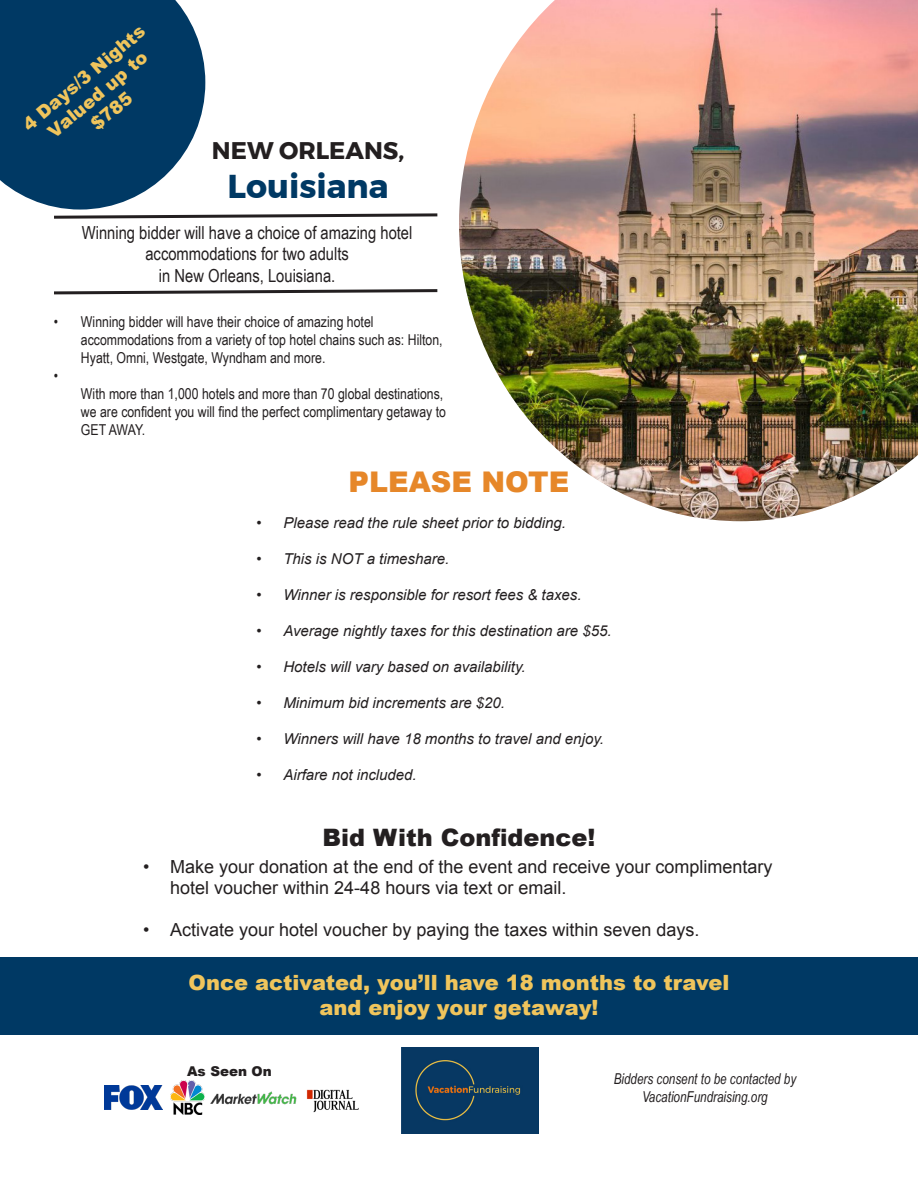
<style>
.page{position:relative;width:918px;height:1188px;background:#fff}
.page>*{position:absolute;margin:0;border:0;box-sizing:border-box;transform-origin:0 0}
.t1{font:700 33px "Montserrat";color:#003964}
.t2{font:900 28.5px "Arial";color:#e68729}
.t3{font:900 24px "Arial";color:#231f20}
.t4{font:700 24px "Montserrat";color:#231f20}
.t5{font:900 21px "Arial";color:#f0c55c}
.t6{font:18px/21px "Arial";color:#231f20}
.t7{font:18px/21.6px "Arial Narrow";color:#231f20;text-align:center}
.t8{font:900 18px "Arial";color:#f0c55c}
.t9{font:italic 15px "Arial";color:#231f20}
.t10{font:15px/18px "Arial Narrow";color:#231f20}
.t11{font:italic 15px "Arial Narrow";color:#231f20;scale:.95 1}
.t12{font:900 13.5px "Arial";color:#231f20}
</style>
<div class="page">
<img style="left:459px;top:0;width:459px;height:521px">
<div style="left:0;top:957px;width:918px;height:78px;background:#003964"></div>
<img style="left:105px;top:1085px;width:57px;height:25px">
<img style="left:170px;top:1081px;width:34px;height:33px">
<img style="left:210px;top:1091px;width:87px;height:14px">
<img style="left:306px;top:1089px;width:53px;height:24px">
<img style="left:402px;top:1047px;width:137px;height:87px">
<svg style="left:0;top:0;width:438px;height:219px"></svg>
<svg style="left:54px;top:289px;width:384px;height:6px"></svg>
<p class="t8" style="left:17px;top:117px;width:155px;rotate:-40deg">4 Days/3 Nights</p>
<p class="t8" style="left:42px;top:124px;width:125px;rotate:-40deg">Valued up to</p>
<p class="t8" style="left:85px;top:116px;width:50px;rotate:-40deg">$785</p>
<p class="t4" style="left:212px;top:131px;width:194px">NEW ORLEANS,</p>
<p class="t1" style="left:228px;top:160px;width:163px">Louisiana</p>
<p class="t7" style="left:82px;top:221px;width:332px">Winning bidder will have a choice of amazing hotel accommodations for two adults</p>
<p class="t7" style="left:159px;top:264px;width:178px">in New Orleans, Louisiana.</p>
<p class="t10" style="left:81px;top:312px;width:363px;text-indent:-27px">• Winning bidder will have their choice of amazing hotel accommodations from a variety of top hotel chains such as: Hilton,<br>Hyatt, Omni, Westgate, Wyndham and more.</p>
<p class="t10" style="left:54px;top:366px;width:6px">•</p>
<p class="t10" style="left:81px;top:384px;width:367px">With more than 1,000 hotels and more than 70 global destinations, we are confident you will find the perfect complimentary getaway to<br>GET AWAY.</p>
<p class="t2" style="left:349px;top:462px;width:222px">PLEASE NOTE</p>
<p class="t9" style="left:256px;top:513px;width:311px">• Please read the rule sheet prior to bidding.</p>
<p class="t9" style="left:256px;top:549px;width:194px">• This is NOT a timeshare.</p>
<p class="t9" style="left:256px;top:585px;width:327px">• Winner is responsible for resort fees &amp; taxes.</p>
<p class="t9" style="left:256px;top:621px;width:357px">• Average nightly taxes for this destination are $55.</p>
<p class="t9" style="left:256px;top:657px;width:271px">• Hotels will vary based on availability.</p>
<p class="t9" style="left:256px;top:693px;width:250px">• Minimum bid increments are $20.</p>
<p class="t9" style="left:256px;top:729px;width:349px">• Winners will have 18 months to travel and enjoy.</p>
<p class="t9" style="left:256px;top:765px;width:162px">• Airfare not included.</p>
<p class="t3" style="left:323px;top:820px;width:274px">Bid With Confidence!</p>
<p class="t6" style="left:170px;top:856px;width:604px;text-indent:-27px">• Make your donation at the end of the event and receive your complimentary hotel voucher within 24-48 hours via text or email.</p>
<p class="t6" style="left:143px;top:919px;width:558px">• Activate your hotel voucher by paying the taxes within seven days.</p>
<p class="t5" style="left:189px;top:967px;width:542px">Once activated, you’ll have 18 months to travel</p>
<p class="t5" style="left:319px;top:992px;width:281px">and enjoy your getaway!</p>
<p class="t12" style="left:187px;top:1061px;width:86px">As Seen On</p>
<p class="t11" style="left:614px;top:1069px;width:194px">Bidders consent to be contacted by</p>
<p class="t11" style="left:642px;top:1087px;width:134px">VacationFundraising.org</p>
</div>
